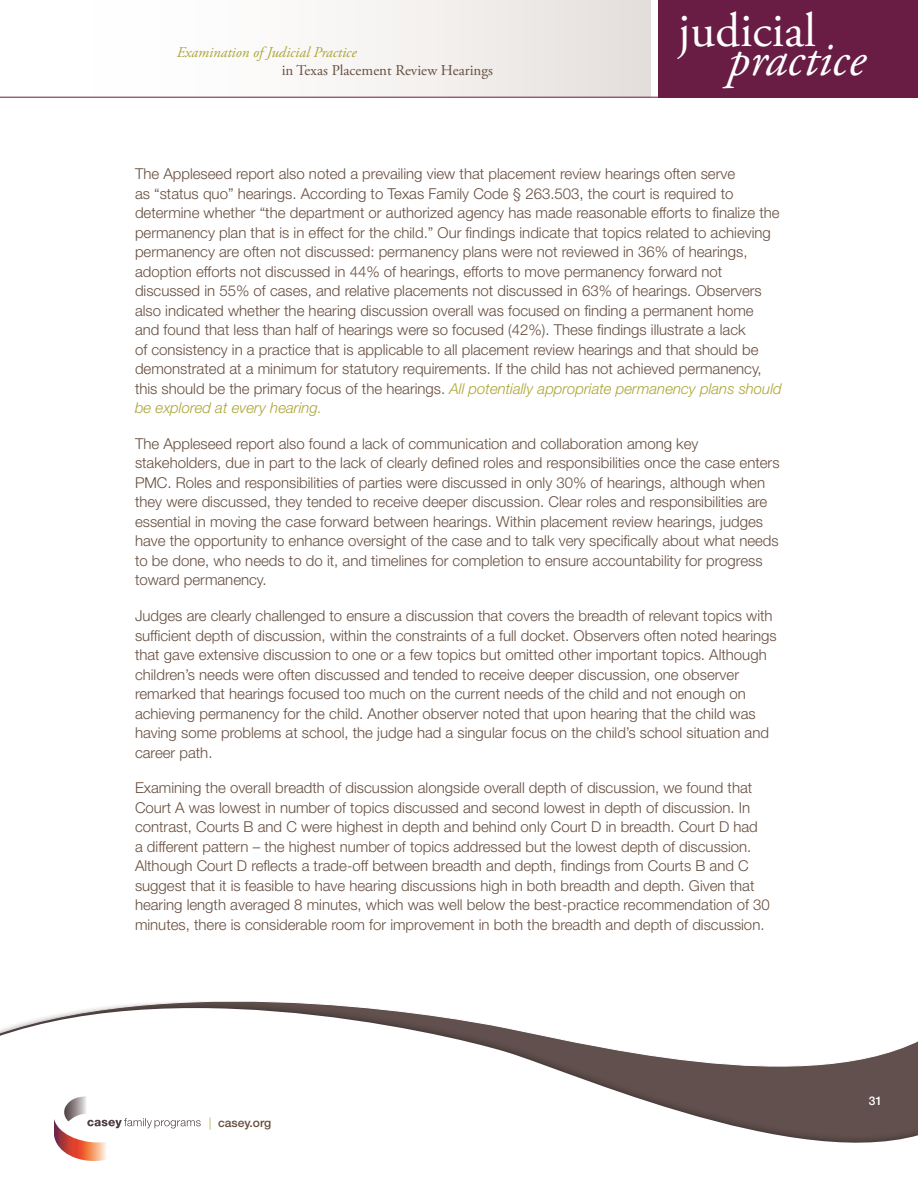
<style>
.page{position:relative;width:918px;height:1188px;background:#fff}
.page>*{position:absolute;margin:0;border:0;box-sizing:border-box;transform-origin:0 0}
.t1{font:italic 49.5px "Adobe Garamond Pro";color:#fff}
.t2{font:48.45px "Adobe Garamond Pro";color:#fff}
.t3{font:300 15px/19.5px "Helvetica Neue LT Std";color:#674e3f}
.t4{font:15px "Adobe Garamond Pro";color:#674e3f}
.t5{font:italic 15px "Adobe Garamond Pro";color:#aca535}
.t6{font:500 12px "Helvetica Neue LT Std";color:#674e3f}
.t7{font:500 12px "Helvetica Neue LT Std";color:#fff}
.s1{font-style:italic;color:#aca535}
.s2{font-weight:300;color:#aca535}
</style>
<div class="page">
<div style="left:54px;top:0;width:596px;height:98px;background:linear-gradient(to right,#fff,#e6e1de)"></div>
<svg style="left:0;top:1001px;width:918px;height:142px"></svg>
<div style="left:658px;top:0;width:260px;height:97px;background:#691d45"></div>
<hr style="left:0;top:97px;width:918px;height:1px;background:#691d45">
<svg style="left:54px;top:1096px;width:147px;height:65px"></svg>
<p class="t5" style="left:177px;top:44px;width:181px">Examination of Judicial Practice</p>
<p class="t4" style="left:282px;top:62px;width:213px">in Texas Placement Review Hearings</p>
<h2 class="t2" style="left:678px;top:2px;width:139px">judicial</h2>
<h1 class="t1" style="left:728px;top:30px;width:139px">practice</h1>
<p class="t3" style="left:135px;top:164px;width:648px">The Appleseed report also noted a prevailing view that placement review hearings often serve<br>as “status quo” hearings. According to Texas Family Code § 263.503, the court is required to determine whether “the department or authorized agency has made reasonable efforts to finalize the permanency plan that is in effect for the child.” Our findings indicate that topics related to achieving permanency are often not discussed: permanency plans were not reviewed in 36% of hearings, adoption efforts not discussed in 44% of hearings, efforts to move permanency forward not discussed in 55% of cases, and relative placements not discussed in 63% of hearings. Observers also indicated whether the hearing discussion overall was focused on finding a permanent home and found that less than half of hearings were so focused (42%). These findings illustrate a lack<br>of consistency in a practice that is applicable to all placement review hearings and that should be demonstrated at a minimum for statutory requirements. If the child has not achieved permanency, this should be the primary focus of the hearings. <span class="s1">All potentially appropriate permanency plans should be explored at every hearing.</span></p>
<p class="t3" style="left:135px;top:433px;width:646px">The Appleseed report also found a lack of communication and collaboration among key stakeholders, due in part to the lack of clearly defined roles and responsibilities once the case enters PMC. Roles and responsibilities of parties were discussed in only 30% of hearings, although when they were discussed, they tended to receive deeper discussion. Clear roles and responsibilities are essential in moving the case forward between hearings. Within placement review hearings, judges have the opportunity to enhance oversight of the case and to talk very specifically about what needs to be done, who needs to do it, and timelines for completion to ensure accountability for progress toward permanency.</p>
<p class="t3" style="left:135px;top:606px;width:643px">Judges are clearly challenged to ensure a discussion that covers the breadth of relevant topics with sufficient depth of discussion, within the constraints of a full docket. Observers often noted hearings that gave extensive discussion to one or a few topics but omitted other important topics. Although children’s needs were often discussed and tended to receive deeper discussion, one observer remarked that hearings focused too much on the current needs of the child and not enough on achieving permanency for the child. Another observer noted that upon hearing that the child was having some problems at school, the judge had a singular focus on the child’s school situation and career path.</p>
<p class="t3" style="left:135px;top:778px;width:636px">Examining the overall breadth of discussion alongside overall depth of discussion, we found that Court A was lowest in number of topics discussed and second lowest in depth of discussion. In contrast, Courts B and C were highest in depth and behind only Court D in breadth. Court D had<br>a different pattern – the highest number of topics addressed but the lowest depth of discussion.<br>Although Court D reflects a trade-off between breadth and depth, findings from Courts B and C suggest that it is feasible to have hearing discussions high in both breadth and depth. Given that hearing length averaged 8 minutes, which was well below the best-practice recommendation of 30 minutes, there is considerable room for improvement in both the breadth and depth of discussion.</p>
<p class="t6" style="left:209px;top:1115px;width:64px"><span class="s2">|</span> casey.org</p>
<p class="t7" style="left:869px;top:1094px;width:15px">31</p>
</div>
